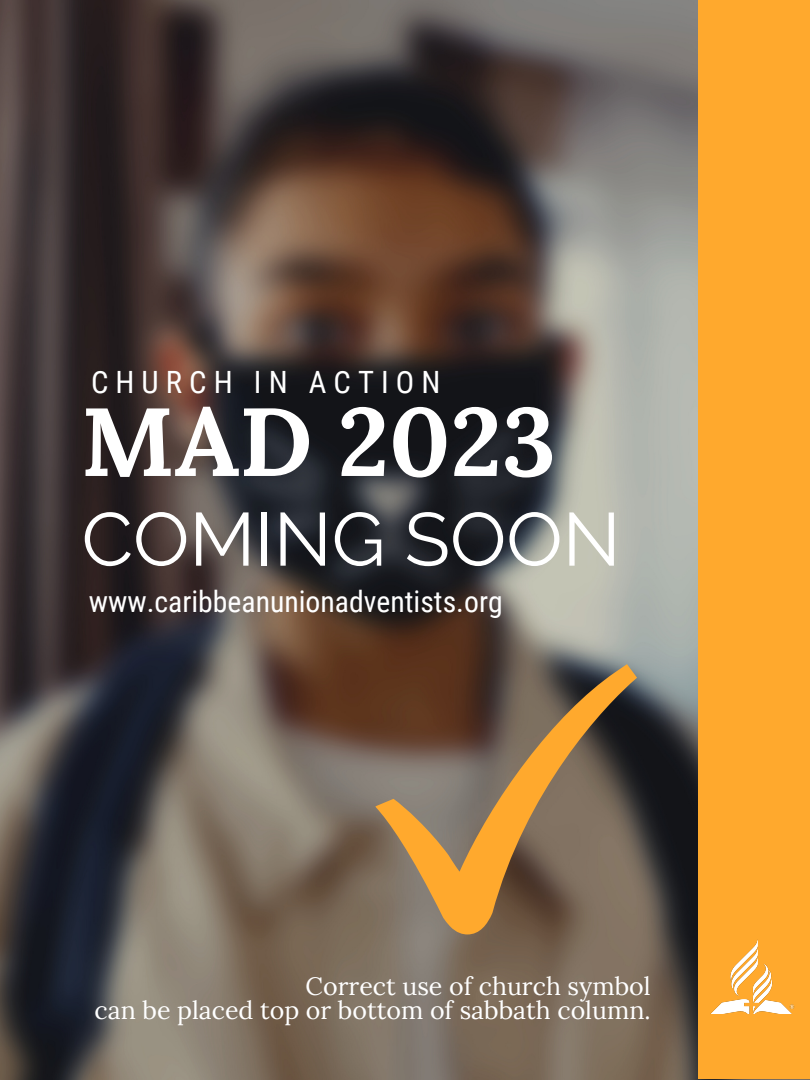
<style>
.page{position:relative;width:810px;height:1080px;background:#fff}
.page>*{position:absolute;margin:0;border:0;box-sizing:border-box;transform-origin:0 0}
.t1{font:700 96.44px "Lora";color:#fff}
.t2{font:75px "Raleway";color:#fff}
.t3{font:30.69px "Roboto Condensed";letter-spacing:.23em;color:#fff}
.t4{font:29.69px "Roboto Condensed";color:#fff}
.t5{font:25px/24.4px "Lora";color:#fff;text-align:right}
</style>
<div class="page">
<img style="left:0;top:0;width:810px;height:1080px">
<div style="left:698px;top:0;width:112px;height:1079px;background:#ffa92d"></div>
<img style="left:711px;top:939px;width:84px;height:74px">
<svg style="left:375px;top:664px;width:262px;height:270px;background:#886a48"></svg>
<p class="t3" style="left:91px;top:364px;width:351px">CHURCH IN ACTION</p>
<h1 class="t1" style="left:81px;top:379px;width:476px">MAD 2023</h1>
<h2 class="t2" style="left:82px;top:495px;width:540px">COMING SOON</h2>
<p class="t4" style="left:89px;top:585px;width:415px">www.caribbeanunionadventists.org</p>
<p class="t5" style="left:95px;top:974px;width:558px">Correct use of church symbol<br>can be placed top or bottom of sabbath column.</p>
</div>
